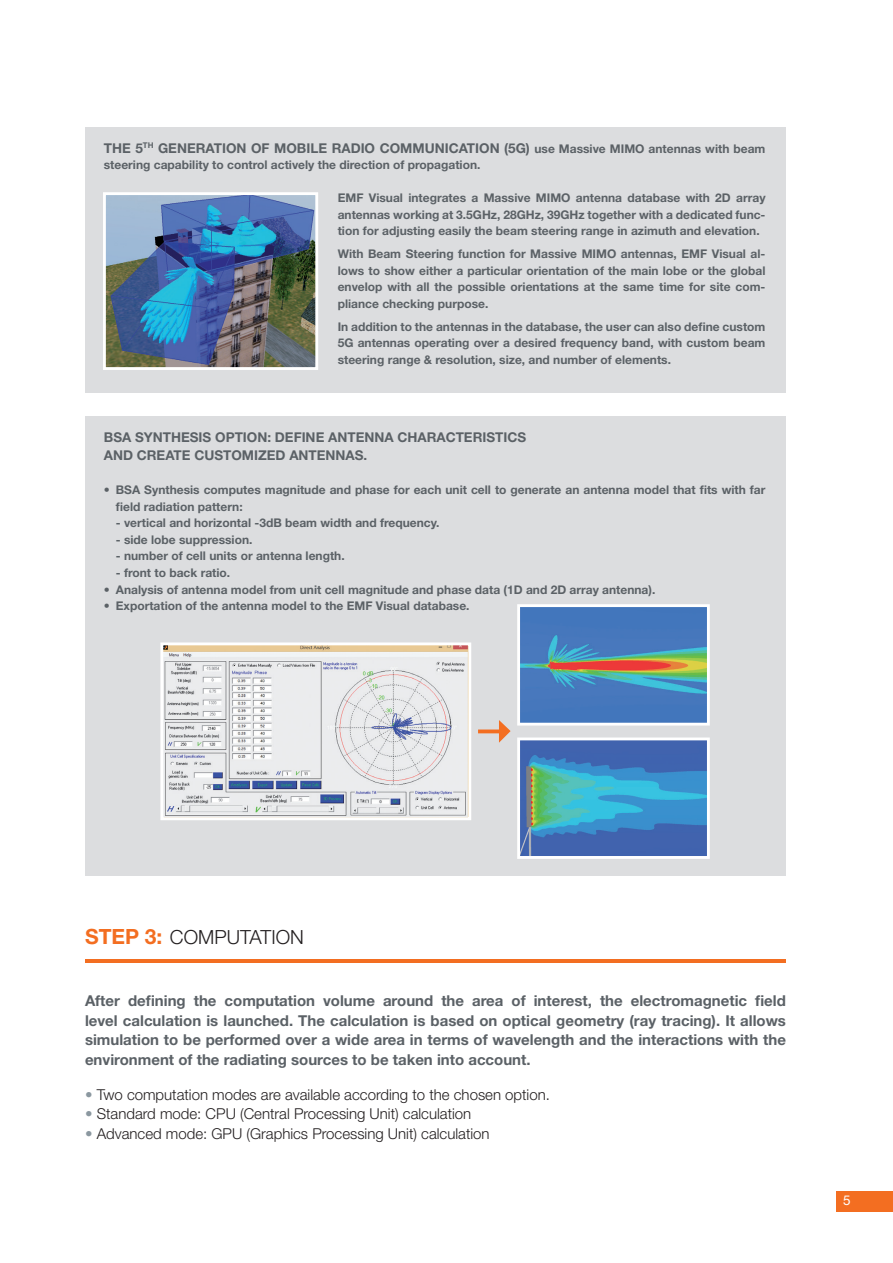
<style>
.page{position:relative;width:893px;height:1263px;background:#fff}
.page>*{position:absolute;margin:0;border:0;box-sizing:border-box;transform-origin:0 0}
.TEXTE{font:300 19.5px "Helvetica Neue LT Std";color:#231f20}
.TEXTE-2{font:700 15px/19.5px "Helvetica Neue LT Std";color:#5b6166;text-align:justify}
.TEXTE-3{font:300 15px "Helvetica Neue LT Std";color:#231f20}
.TEXTE-4{font:700 13.5px "Helvetica Neue LT Std";color:#5b6166}
.t1{font:13.5px "Helvetica Neue LT Std";color:#fff}
.TEXTE-5{font:700 12px/16.5px "Helvetica Neue LT Std";color:#5b6166;text-align:justify}
.s1{font-size:12px}
.s2{font-weight:700;font-size:21px;color:#f36e21}
.s3{color:#8b98a0}
</style>
<div class="page">
<div style="left:836px;top:1191px;width:57px;height:20px;background:#f36e21"></div>
<hr style="left:85px;top:959px;width:701px;height:4px;background:#f36e21">
<div style="left:85px;top:417px;width:701px;height:459px;background:#dcdddf"></div>
<div style="left:85px;top:128px;width:701px;height:265px;background:#dcdddf"></div>
<img style="left:521px;top:608px;width:185px;height:113px">
<div style="left:517px;top:604px;width:193px;height:121px;border:3px solid #fff"></div>
<img style="left:164px;top:646px;width:303px;height:170px">
<div style="left:160px;top:642px;width:311px;height:178px;border:3px solid #fff"></div>
<img style="left:107px;top:196px;width:207px;height:170px">
<div style="left:103px;top:192px;width:215px;height:178px;border:3px solid #fff"></div>
<img style="left:521px;top:741px;width:185px;height:114px">
<div style="left:517px;top:737px;width:193px;height:122px;border:3px solid #fff"></div>
<svg style="left:478px;top:729px;width:21px;height:4px"></svg>
<svg style="left:499px;top:720px;width:12px;height:23px"></svg>
<p class="TEXTE-4" style="left:104px;top:140px;width:663px">THE 5<sup>TH</sup> GENERATION OF MOBILE RADIO COMMUNICATION (5G) <span class="s1">use Massive MIMO antennas with beam</span></p>
<p class="TEXTE-5" style="left:104px;top:156px;width:378px">steering capability to control actively the direction of propagation.</p>
<p class="TEXTE-5" style="left:338px;top:189px;width:429px">EMF Visual integrates a Massive MIMO antenna database with 2D array antennas working at 3.5GHz, 28GHz, 39GHz together with a dedicated func&shy;tion for adjusting easily the beam steering range in azimuth and elevation.</p>
<p class="TEXTE-5" style="left:338px;top:245px;width:429px">With Beam Steering function for Massive MIMO antennas, EMF Visual al&shy;lows to show either a particular orientation of the main lobe or the global envelop with all the possible orientations at the same time for site com&shy;pliance checking purpose.</p>
<p class="TEXTE-5" style="left:338px;top:318px;width:429px">In addition to the antennas in the database, the user can also define custom 5G antennas operating over a desired frequency band, with custom beam steering range &amp; resolution, size, and number of elements.</p>
<p class="TEXTE-4" style="left:104px;top:429px;width:424px">BSA SYNTHESIS OPTION: DEFINE ANTENNA CHARACTERISTICS</p>
<p class="TEXTE-4" style="left:104px;top:447px;width:265px">AND CREATE CUSTOMIZED ANTENNAS.</p>
<p class="TEXTE-5" style="left:116px;top:482px;width:651px;text-indent:-12px">• BSA Synthesis computes magnitude and phase for each unit cell to generate an antenna model that fits with far field radiation pattern:</p>
<p class="TEXTE-5" style="left:116px;top:515px;width:325px">- vertical and horizontal -3dB beam width and frequency.</p>
<p class="TEXTE-5" style="left:116px;top:531px;width:138px">- side lobe suppression.</p>
<p class="TEXTE-5" style="left:116px;top:548px;width:230px">- number of cell units or antenna length.</p>
<p class="TEXTE-5" style="left:116px;top:564px;width:116px">- front to back ratio.</p>
<p class="TEXTE-5" style="left:104px;top:581px;width:553px">• Analysis of antenna model from unit cell magnitude and phase data (1D and 2D array antenna).</p>
<p class="TEXTE-5" style="left:104px;top:597px;width:367px">• Exportation of the antenna model to the EMF Visual database.</p>
<p class="TEXTE" style="left:85px;top:925px;width:220px"><span class="s2">STEP 3:</span> COMPUTATION</p>
<p class="TEXTE-2" style="left:85px;top:991px;width:702px">After defining the computation volume around the area of interest, the electromagnetic field level calculation is launched. The calculation is based on optical geometry (ray tracing). It allows simulation to be performed over a wide area in terms of wavelength and the interactions with the environment of the radiating sources to be taken into account.</p>
<p class="TEXTE-3" style="left:85px;top:1085px;width:466px"><span class="s3">•</span> Two computation modes are available according to the chosen option.</p>
<p class="TEXTE-3" style="left:85px;top:1105px;width:388px"><span class="s3">•</span> Standard mode: CPU (Central Processing Unit) calculation</p>
<p class="TEXTE-3" style="left:85px;top:1124px;width:406px"><span class="s3">•</span> Advanced mode: GPU (Graphics Processing Unit) calculation</p>
<p class="t1" style="left:843px;top:1192px;width:9px">5</p>
</div>
